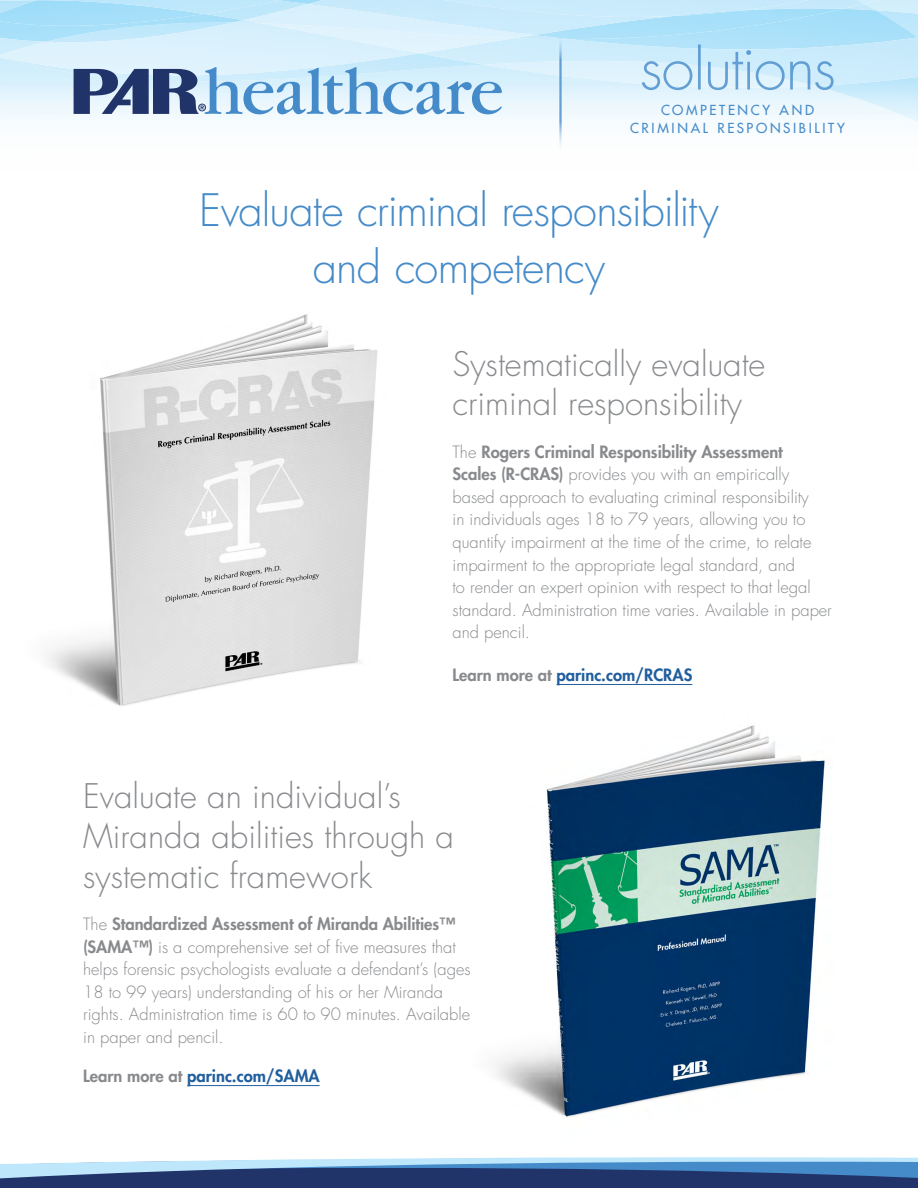
<style>
.page{position:relative;width:918px;height:1188px;background:#fff}
.page>*{position:absolute;margin:0;border:0;box-sizing:border-box;transform-origin:0 0}
.t1{font:300 43.5px/57px "Futura Std";letter-spacing:-.02em;color:#458bc9;text-align:center}
.t2{font:300 33px/39.6px "Futura Std";color:#888a8d}
.t3{font:300 16.5px/22.5px "Futura Std";color:#888a8d}
.t4{font:800 16.5px "Futura Std";color:#215e9e}
.t5{font:500 13.5px/18px "Futura Std";letter-spacing:.2em;color:#458bc9;text-align:center}
.s1{font-weight:800}
.s2{color:#888a8d}
</style>
<div class="page">
<img style="left:495px;top:725px;width:330px;height:392px">
<svg style="left:0;top:1157px;width:918px;height:31px"></svg>
<img style="left:0;top:75px;width:918px;height:47px">
<svg style="left:0;top:0;width:918px;height:37px"></svg>
<img style="left:37px;top:0;width:244px;height:14px">
<img style="left:514px;top:37px;width:404px;height:49px">
<img style="left:204px;top:1px;width:365px;height:38px">
<svg style="left:876px;top:4px;width:42px;height:11px"></svg>
<img style="left:876px;top:0;width:42px;height:4px">
<img style="left:0;top:56px;width:74px;height:19px">
<img style="left:0;top:20px;width:261px;height:36px">
<img style="left:864px;top:0;width:12px;height:17px">
<img style="left:308px;top:0;width:556px;height:35px">
<img style="left:261px;top:38px;width:253px;height:7px">
<img style="left:243px;top:4px;width:291px;height:34px">
<hr style="left:559px;top:34px;width:3px;height:119px;background:#458bc9">
<svg style="left:74px;top:45px;width:760px;height:69px"></svg>
<img style="left:47px;top:314px;width:331px;height:392px">
<hr style="left:557px;top:684px;width:135px;height:1px;background:#215e9e">
<hr style="left:187px;top:1085px;width:133px;height:1px;background:#215e9e">
<p class="t5" style="left:630px;top:101px;width:216px">COMPETENCY AND<br>CRIMINAL RESPONSIBILITY</p>
<h1 class="t1" style="left:199px;top:183px;width:521px">Evaluate criminal responsibility and competency</h1>
<h2 class="t2" style="left:453px;top:345px;width:314px">Systematically evaluate criminal responsibility</h2>
<p class="t3" style="left:453px;top:441px;width:381px">The <span class="s1">Rogers Criminal Responsibility Assessment<br>Scales (R-CRAS)</span> provides you with an empirically based approach to evaluating criminal responsibility<br>in individuals ages 18 to 79 years, allowing you to quantify impairment at the time of the crime, to relate impairment to the appropriate legal standard, and<br>to render an expert opinion with respect to that legal standard. Administration time varies. Available in paper and pencil.</p>
<p class="t4" style="left:453px;top:664px;width:241px"><span class="s2">Learn more at</span> parinc.com/RCRAS</p>
<h2 class="t2" style="left:83px;top:778px;width:372px">Evaluate an individual’s<br>Miranda abilities through a systematic framework</h2>
<p class="t3" style="left:83px;top:914px;width:389px">The <span class="s1">Standardized Assessment of Miranda Abilities™ (SAMA™)</span> is a comprehensive set of five measures that helps forensic psychologists evaluate a defendant’s (ages 18 to 99 years) understanding of his or her Miranda rights. Administration time is 60 to 90 minutes. Available in paper and pencil.</p>
<p class="t4" style="left:83px;top:1065px;width:238px"><span class="s2">Learn more at</span> parinc.com/SAMA</p>
</div>
